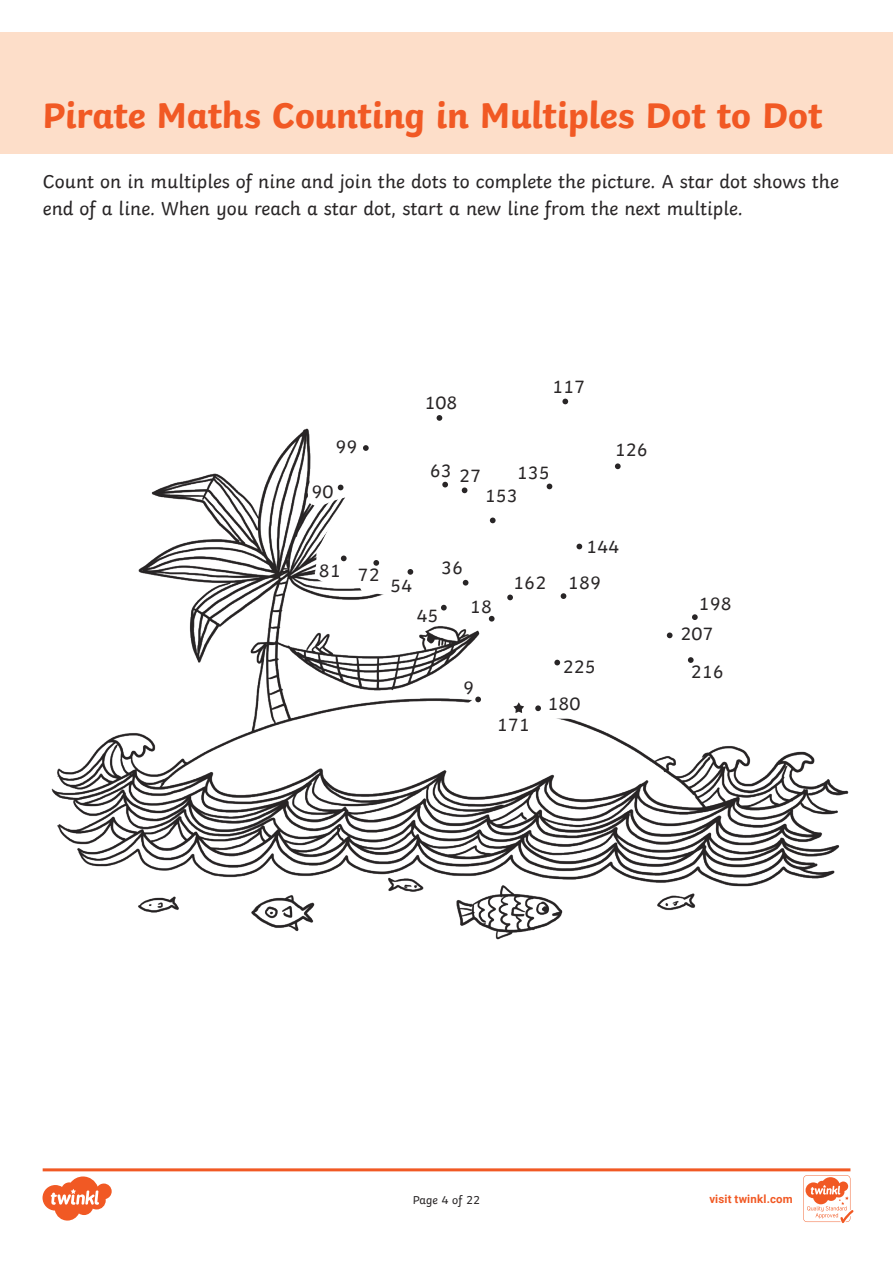
<style>
.page{position:relative;width:893px;height:1263px;background:#fff}
.page>*{position:absolute;margin:0;border:0;box-sizing:border-box;transform-origin:0 0}
.Heading_1{font:700 37.5px "Twinkl";letter-spacing:-.01em;color:#f15924}
.KS2_Body_Copy{font:19.5px/27px "Twinkl";color:#282526}
.KS2_Body_Copy-2{font:18.75px "Twinkl";color:#282526}
.t1{font:12px "Twinkl";letter-spacing:-.005em;color:#282526}
.t2{font:700 11.4px "Roboto";letter-spacing:.02em;color:#f15924}
</style>
<div class="page">
<svg style="left:562px;top:399px;width:6px;height:5px"></svg>
<img style="left:51px;top:415px;width:798px;height:525px">
<div style="left:0;top:33px;width:893px;height:121px;background:#fddec9"></div>
<svg style="left:43px;top:1168px;width:810px;height:55px"></svg>
<p class="Heading_1" style="left:43px;top:84px;width:782px">Pirate Maths Counting in Multiples Dot to Dot</p>
<p class="KS2_Body_Copy" style="left:43px;top:166px;width:797px">Count on in multiples of nine and join the dots to complete the picture. A star dot shows the end of a line. When you reach a star dot, start a new line from the next multiple.</p>
<p class="KS2_Body_Copy-2" style="left:552px;top:372px;width:35px">117</p>
<p class="KS2_Body_Copy-2" style="left:424px;top:388px;width:35px">108</p>
<p class="KS2_Body_Copy-2" style="left:336px;top:432px;width:24px">99</p>
<p class="KS2_Body_Copy-2" style="left:615px;top:435px;width:35px">126</p>
<p class="KS2_Body_Copy-2" style="left:430px;top:456px;width:24px">63</p>
<p class="KS2_Body_Copy-2" style="left:459px;top:461px;width:24px">27</p>
<p class="KS2_Body_Copy-2" style="left:517px;top:458px;width:35px">135</p>
<p class="KS2_Body_Copy-2" style="left:311px;top:477px;width:24px">90</p>
<p class="KS2_Body_Copy-2" style="left:485px;top:481px;width:35px">153</p>
<p class="KS2_Body_Copy-2" style="left:586px;top:532px;width:35px">144</p>
<p class="KS2_Body_Copy-2" style="left:319px;top:556px;width:24px">81</p>
<p class="KS2_Body_Copy-2" style="left:358px;top:561px;width:24px">72</p>
<p class="KS2_Body_Copy-2" style="left:390px;top:572px;width:24px">54</p>
<p class="KS2_Body_Copy-2" style="left:441px;top:553px;width:24px">36</p>
<p class="KS2_Body_Copy-2" style="left:513px;top:568px;width:35px">162</p>
<p class="KS2_Body_Copy-2" style="left:568px;top:568px;width:35px">189</p>
<p class="KS2_Body_Copy-2" style="left:416px;top:601px;width:24px">45</p>
<p class="KS2_Body_Copy-2" style="left:470px;top:592px;width:24px">18</p>
<p class="KS2_Body_Copy-2" style="left:563px;top:652px;width:35px">225</p>
<p class="KS2_Body_Copy-2" style="left:699px;top:589px;width:35px">198</p>
<p class="KS2_Body_Copy-2" style="left:680px;top:619px;width:35px">207</p>
<p class="KS2_Body_Copy-2" style="left:691px;top:658px;width:35px">216</p>
<p class="KS2_Body_Copy-2" style="left:463px;top:673px;width:13px">9</p>
<p class="KS2_Body_Copy-2" style="left:547px;top:689px;width:35px">180</p>
<p class="KS2_Body_Copy-2" style="left:497px;top:710px;width:35px">171</p>
<p class="t1" style="left:413px;top:1191px;width:69px">Page 4 of 22</p>
<p class="t2" style="left:709px;top:1191px;width:85px">visit twinkl.com</p>
</div>
